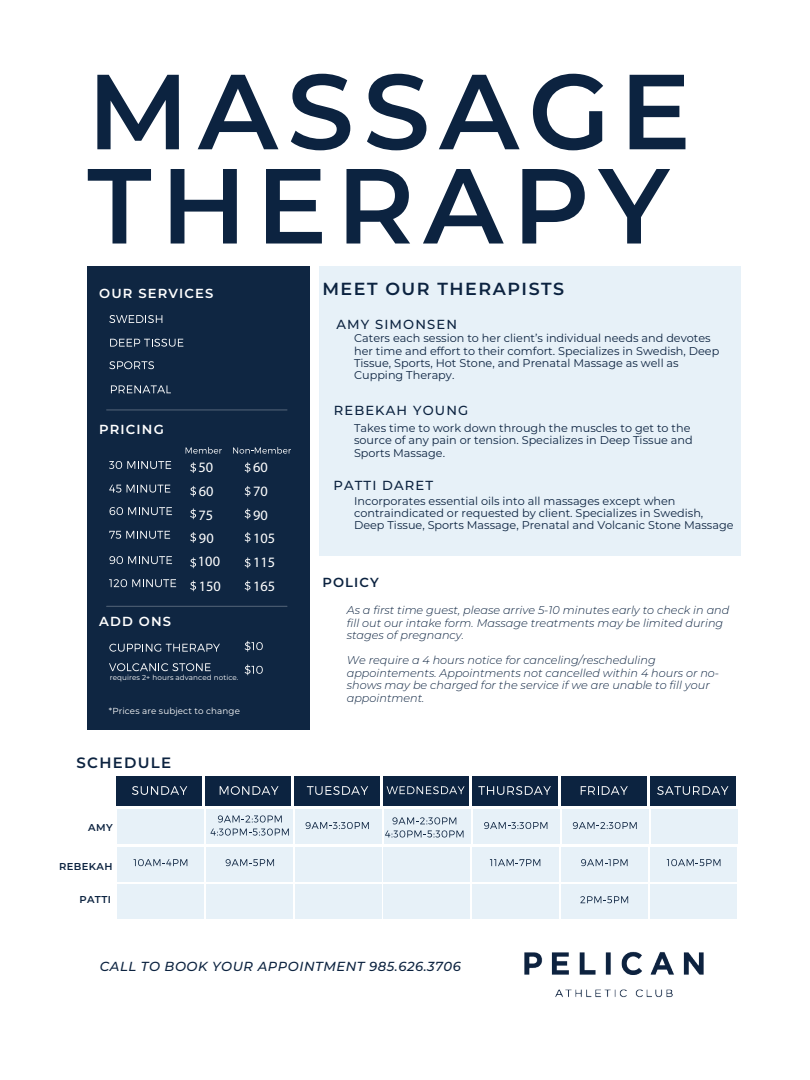
<style>
.page{position:relative;width:810px;height:1080px;background:#fff}
.page>*{position:absolute;margin:0;border:0;box-sizing:border-box;transform-origin:0 0}
.t1{font:600 106.44px/94.2px "Montserrat";letter-spacing:.085em;color:#0c2340}
.t2{font:600 17.5px "Montserrat";letter-spacing:.085em;color:#0c2340}
.t3{font:600 15px "Montserrat";letter-spacing:.085em;color:#0c2340}
.t4{font:14.38px "Myriad Pro";color:#fff}
.t5{font:italic 500 13.12px "Montserrat";letter-spacing:.04em;color:#0c2340}
.t6{font:500 13.12px "Montserrat";letter-spacing:.085em;color:#0c2340}
.t7{font:600 13.12px "Montserrat";letter-spacing:.085em;color:#fff}
.t8{font:600 13.12px "Montserrat";letter-spacing:.085em;color:#0c2340}
.t9{font:11.25px/12.2px "Montserrat";color:#0c2340}
.t10{font:italic 300 11.25px/12.6px "Montserrat";color:#0c2340}
.t11{font:600 10px "Montserrat";letter-spacing:.04em;color:#0c2340}
.t12{font:8.75px "Montserrat";letter-spacing:.015em;color:#fff}
.t13{font:7.19px "Montserrat";letter-spacing:.015em;color:#fff}
</style>
<div class="page">
<div style="left:320px;top:267px;width:425px;height:289px;background:#e7f1f8"></div>
<div style="left:742px;top:216px;width:68px;height:859px;background:#fff"></div>
<img style="left:524px;top:906px;width:181px;height:92px">
<div style="left:87px;top:267px;width:223px;height:463px;background:#0c2340"></div>
<svg style="left:111px;top:385px;width:60px;height:8px"></svg>
<svg style="left:109px;top:361px;width:45px;height:8px"></svg>
<svg style="left:110px;top:339px;width:73px;height:8px"></svg>
<svg style="left:109px;top:315px;width:53px;height:8px"></svg>
<div style="left:116px;top:776px;width:86px;height:30px;background:#0c2340"></div>
<svg style="left:132px;top:786px;width:55px;height:9px"></svg>
<div style="left:205px;top:776px;width:86px;height:30px;background:#0c2340"></div>
<div style="left:295px;top:776px;width:85px;height:30px;background:#0c2340"></div>
<div style="left:383px;top:776px;width:86px;height:30px;background:#0c2340"></div>
<div style="left:472px;top:776px;width:86px;height:30px;background:#0c2340"></div>
<div style="left:561px;top:776px;width:86px;height:30px;background:#0c2340"></div>
<div style="left:650px;top:776px;width:86px;height:30px;background:#0c2340"></div>
<div style="left:118px;top:810px;width:86px;height:34px;background:#e7f1f8"></div>
<div style="left:207px;top:810px;width:86px;height:34px;background:#e7f1f8"></div>
<div style="left:296px;top:810px;width:86px;height:34px;background:#e7f1f8"></div>
<div style="left:384px;top:810px;width:86px;height:34px;background:#e7f1f8"></div>
<div style="left:473px;top:810px;width:86px;height:34px;background:#e7f1f8"></div>
<div style="left:562px;top:810px;width:86px;height:34px;background:#e7f1f8"></div>
<div style="left:651px;top:810px;width:86px;height:34px;background:#e7f1f8"></div>
<div style="left:117px;top:847px;width:86px;height:34px;background:#e7f1f8"></div>
<div style="left:206px;top:847px;width:86px;height:34px;background:#e7f1f8"></div>
<div style="left:295px;top:847px;width:87px;height:34px;background:#e7f1f8"></div>
<div style="left:384px;top:847px;width:86px;height:34px;background:#e7f1f8"></div>
<div style="left:473px;top:847px;width:86px;height:34px;background:#e7f1f8"></div>
<div style="left:562px;top:847px;width:86px;height:34px;background:#e7f1f8"></div>
<div style="left:651px;top:847px;width:86px;height:34px;background:#e7f1f8"></div>
<div style="left:117px;top:884px;width:86px;height:34px;background:#e7f1f8"></div>
<div style="left:206px;top:884px;width:86px;height:34px;background:#e7f1f8"></div>
<div style="left:295px;top:884px;width:87px;height:34px;background:#e7f1f8"></div>
<div style="left:384px;top:884px;width:86px;height:34px;background:#e7f1f8"></div>
<div style="left:473px;top:884px;width:86px;height:34px;background:#e7f1f8"></div>
<div style="left:562px;top:884px;width:86px;height:34px;background:#e7f1f8"></div>
<div style="left:651px;top:884px;width:86px;height:34px;background:#e7f1f8"></div>
<svg style="left:220px;top:786px;width:59px;height:9px"></svg>
<svg style="left:307px;top:786px;width:61px;height:9px"></svg>
<svg style="left:387px;top:786px;width:78px;height:8px"></svg>
<svg style="left:478px;top:786px;width:73px;height:9px"></svg>
<svg style="left:581px;top:786px;width:47px;height:9px"></svg>
<svg style="left:657px;top:786px;width:71px;height:9px"></svg>
<svg style="left:218px;top:815px;width:64px;height:8px"></svg>
<svg style="left:211px;top:829px;width:78px;height:7px"></svg>
<svg style="left:392px;top:817px;width:64px;height:7px"></svg>
<svg style="left:385px;top:830px;width:79px;height:8px"></svg>
<svg style="left:306px;top:822px;width:63px;height:7px"></svg>
<svg style="left:484px;top:822px;width:63px;height:7px"></svg>
<svg style="left:573px;top:822px;width:64px;height:7px"></svg>
<svg style="left:490px;top:859px;width:50px;height:7px"></svg>
<svg style="left:581px;top:859px;width:47px;height:7px"></svg>
<svg style="left:226px;top:859px;width:48px;height:7px"></svg>
<svg style="left:134px;top:859px;width:53px;height:7px"></svg>
<svg style="left:667px;top:859px;width:53px;height:7px"></svg>
<svg style="left:580px;top:896px;width:48px;height:7px"></svg>
<svg style="left:109px;top:644px;width:111px;height:8px"></svg>
<svg style="left:109px;top:663px;width:102px;height:8px"></svg>
<svg style="left:186px;top:447px;width:36px;height:7px"></svg>
<svg style="left:233px;top:447px;width:58px;height:7px"></svg>
<svg style="left:109px;top:531px;width:61px;height:8px"></svg>
<svg style="left:109px;top:556px;width:63px;height:8px"></svg>
<svg style="left:109px;top:579px;width:67px;height:8px"></svg>
<svg style="left:110px;top:507px;width:62px;height:8px"></svg>
<svg style="left:109px;top:485px;width:12px;height:8px"></svg>
<svg style="left:127px;top:485px;width:43px;height:8px"></svg>
<svg style="left:109px;top:461px;width:62px;height:8px"></svg>
<svg style="left:190px;top:532px;width:6px;height:11px"></svg>
<svg style="left:190px;top:557px;width:6px;height:11px"></svg>
<svg style="left:190px;top:580px;width:6px;height:11px"></svg>
<svg style="left:190px;top:508px;width:6px;height:11px"></svg>
<svg style="left:190px;top:486px;width:6px;height:11px"></svg>
<svg style="left:190px;top:462px;width:6px;height:11px"></svg>
<svg style="left:245px;top:532px;width:6px;height:11px"></svg>
<svg style="left:245px;top:557px;width:6px;height:11px"></svg>
<svg style="left:245px;top:580px;width:6px;height:11px"></svg>
<svg style="left:245px;top:508px;width:6px;height:11px"></svg>
<svg style="left:245px;top:486px;width:6px;height:11px"></svg>
<svg style="left:245px;top:462px;width:6px;height:11px"></svg>
<svg style="left:245px;top:664px;width:18px;height:11px"></svg>
<svg style="left:245px;top:641px;width:18px;height:11px"></svg>
<hr style="left:107px;top:410px;width:180px;height:1px;background:#fff">
<hr style="left:107px;top:606px;width:180px;height:1px;background:#fff">
<h1 class="t1" style="left:87px;top:60px;width:605px">MASSAGE<br>THERAPY</h1>
<p class="t7" style="left:99px;top:284px;width:116px">OUR SERVICES</p>
<p class="t7" style="left:99px;top:420px;width:66px">PRICING</p>
<p class="t7" style="left:99px;top:612px;width:73px">ADD ONS</p>
<p class="t4" style="left:199px;top:459px;width:16px">50</p>
<p class="t4" style="left:253px;top:459px;width:16px">60</p>
<p class="t4" style="left:199px;top:482px;width:16px">60</p>
<p class="t4" style="left:253px;top:482px;width:16px">70</p>
<p class="t4" style="left:198px;top:506px;width:16px">75</p>
<p class="t4" style="left:253px;top:506px;width:16px">90</p>
<p class="t4" style="left:199px;top:530px;width:16px">90</p>
<p class="t4" style="left:253px;top:530px;width:24px">105</p>
<p class="t4" style="left:198px;top:552px;width:24px">100</p>
<p class="t4" style="left:253px;top:553px;width:24px">115</p>
<p class="t4" style="left:199px;top:577px;width:24px">150</p>
<p class="t4" style="left:253px;top:577px;width:24px">165</p>
<p class="t13" style="left:110px;top:673px;width:130px">requires 2+ hours advanced notice.</p>
<p class="t12" style="left:109px;top:705px;width:133px">*Prices are subject to change</p>
<h3 class="t3" style="left:76px;top:752px;width:96px">SCHEDULE</h3>
<p class="t11" style="left:88px;top:821px;width:26px">AMY</p>
<p class="t11" style="left:59px;top:859px;width:55px">REBEKAH</p>
<p class="t11" style="left:79px;top:893px;width:33px">PATTI</p>
<h2 class="t2" style="left:322px;top:276px;width:243px">MEET OUR THERAPISTS</h2>
<p class="t6" style="left:336px;top:315px;width:122px">AMY SIMONSEN</p>
<p class="t9" style="left:354px;top:332px;width:367px">Caters each session to her client’s individual needs and devotes her time and effort to their comfort. Specializes in Swedish, Deep Tissue, Sports, Hot Stone, and Prenatal Massage as well as Cupping Therapy.</p>
<p class="t6" style="left:334px;top:401px;width:136px">REBEKAH YOUNG</p>
<p class="t9" style="left:354px;top:422px;width:340px">Takes time to work down through the muscles to get to the source of any pain or tension. Specializes in Deep Tissue and<br>Sports Massage.</p>
<p class="t9" style="left:354px;top:494px;width:381px">Incorporates essential oils into all massages except when contraindicated or requested by client. Specializes in Swedish,<br>Deep Tissue, Sports Massage, Prenatal and Volcanic Stone Massage</p>
<p class="t6" style="left:333px;top:476px;width:101px">PATTI DARET</p>
<p class="t8" style="left:322px;top:573px;width:58px">POLICY</p>
<p class="t10" style="left:347px;top:603px;width:384px">As a first time guest, please arrive 5-10 minutes early to check in and fill out our intake form. Massage treatments may be limited during stages of pregnancy.</p>
<p class="t10" style="left:347px;top:653px;width:374px">We require a 4 hours notice for canceling/rescheduling appointements. Appointments not cancelled within 4 hours or no&shy;shows may be charged for the service if we are unable to fill your appointment.</p>
<p class="t5" style="left:100px;top:957px;width:363px">CALL TO BOOK YOUR APPOINTMENT 985.626.3706</p>
</div>
